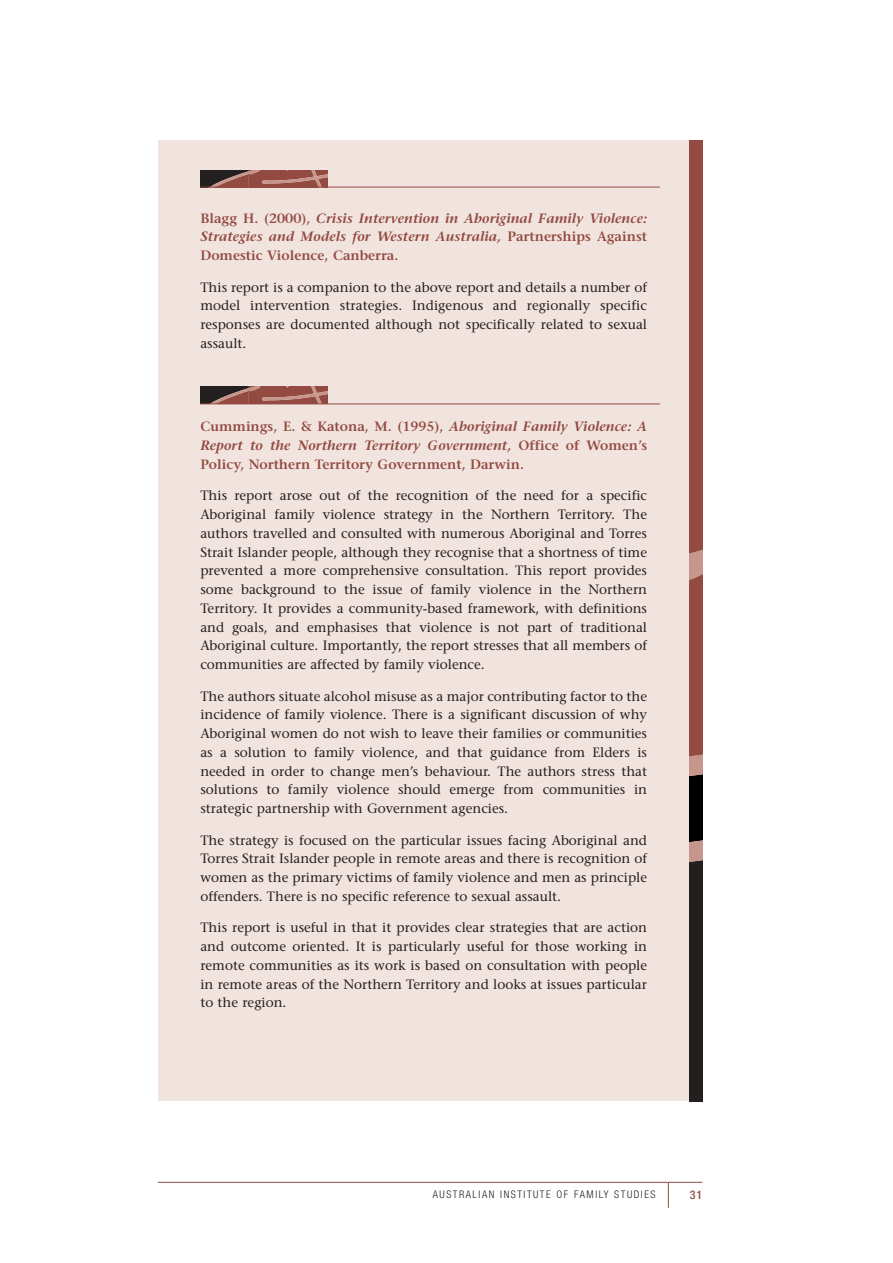
<style>
.page{position:relative;width:893px;height:1263px;background:#fff}
.page>*{position:absolute;margin:0;border:0;box-sizing:border-box;transform-origin:0 0}
.t1{font:13.5px/18.8px "Stone Serif";color:#231f1f;text-align:justify}
.t2{font:600 13.5px/18.8px "Stone Serif";color:#934a41;text-align:justify}
.t3{font:italic 600 13.5px/18.8px "Stone Serif";color:#934a41;text-align:justify}
.t4{font:500 condensed 12px "Helvetica Neue";color:#934a41}
.t5{font:300 condensed 10.5px "Helvetica Neue";letter-spacing:.145em;color:#231f1f}
.s1{font-style:normal}
.s2{font-style:italic}
</style>
<div class="page">
<div style="left:158px;top:140px;width:544px;height:961px;background:#f1e3de"></div>
<hr style="left:158px;top:1182px;width:544px;height:1px;background:#934a41">
<svg style="left:668px;top:1182px;width:1px;height:26px"></svg>
<svg style="left:689px;top:140px;width:13px;height:961px"></svg>
<svg style="left:200px;top:170px;width:128px;height:17px"></svg>
<hr style="left:200px;top:187px;width:459px;height:1px;background:#934a41">
<svg style="left:200px;top:387px;width:128px;height:17px"></svg>
<hr style="left:200px;top:404px;width:459px;height:1px;background:#934a41">
<p class="t3" style="left:200px;top:210px;width:448px"><span class="s1">Blagg H. (2000),</span> Crisis Intervention in Aboriginal Family Violence:<br>Strategies and Models for Western Australia, <span class="s1">Partnerships Against Domestic Violence, Canberra.</span></p>
<p class="t1" style="left:200px;top:279px;width:448px">This report is a companion to the above report and details a number of model intervention strategies. Indigenous and regionally specific responses are documented although not specifically related to sexual assault.</p>
<p class="t2" style="left:200px;top:419px;width:448px">Cummings, E. &amp; Katona, M. (1995), <span class="s2">Aboriginal Family Violence: A Report to the Northern Territory Government,</span> Office of Women’s Policy, Northern Territory Government, Darwin.</p>
<p class="t1" style="left:200px;top:488px;width:448px">This report arose out of the recognition of the need for a specific Aboriginal family violence strategy in the Northern Territory. The authors travelled and consulted with numerous Aboriginal and Torres Strait Islander people, although they recognise that a shortness of time prevented a more comprehensive consultation. This report provides some background to the issue of family violence in the Northern Territory. It provides a community-based framework, with definitions and goals, and emphasises that violence is not part of traditional Aboriginal culture. Importantly, the report stresses that all members of communities are affected by family violence.</p>
<p class="t1" style="left:200px;top:688px;width:448px">The authors situate alcohol misuse as a major contributing factor to the incidence of family violence. There is a significant discussion of why Aboriginal women do not wish to leave their families or communities as a solution to family violence, and that guidance from Elders is needed in order to change men’s behaviour. The authors stress that solutions to family violence should emerge from communities in strategic partnership with Government agencies.</p>
<p class="t1" style="left:200px;top:832px;width:448px">The strategy is focused on the particular issues facing Aboriginal and Torres Strait Islander people in remote areas and there is recognition of women as the primary victims of family violence and men as principle offenders. There is no specific reference to sexual assault.</p>
<p class="t1" style="left:200px;top:920px;width:448px">This report is useful in that it provides clear strategies that are action and outcome oriented. It is particularly useful for those working in remote communities as its work is based on consultation with people in remote areas of the Northern Territory and looks at issues particular to the region.</p>
<p class="t5" style="left:433px;top:1191px;width:224px">AUSTRALIAN INSTITUTE OF FAMILY STUDIES</p>
<p class="t4" style="left:689px;top:1191px;width:14px">31</p>
</div>
